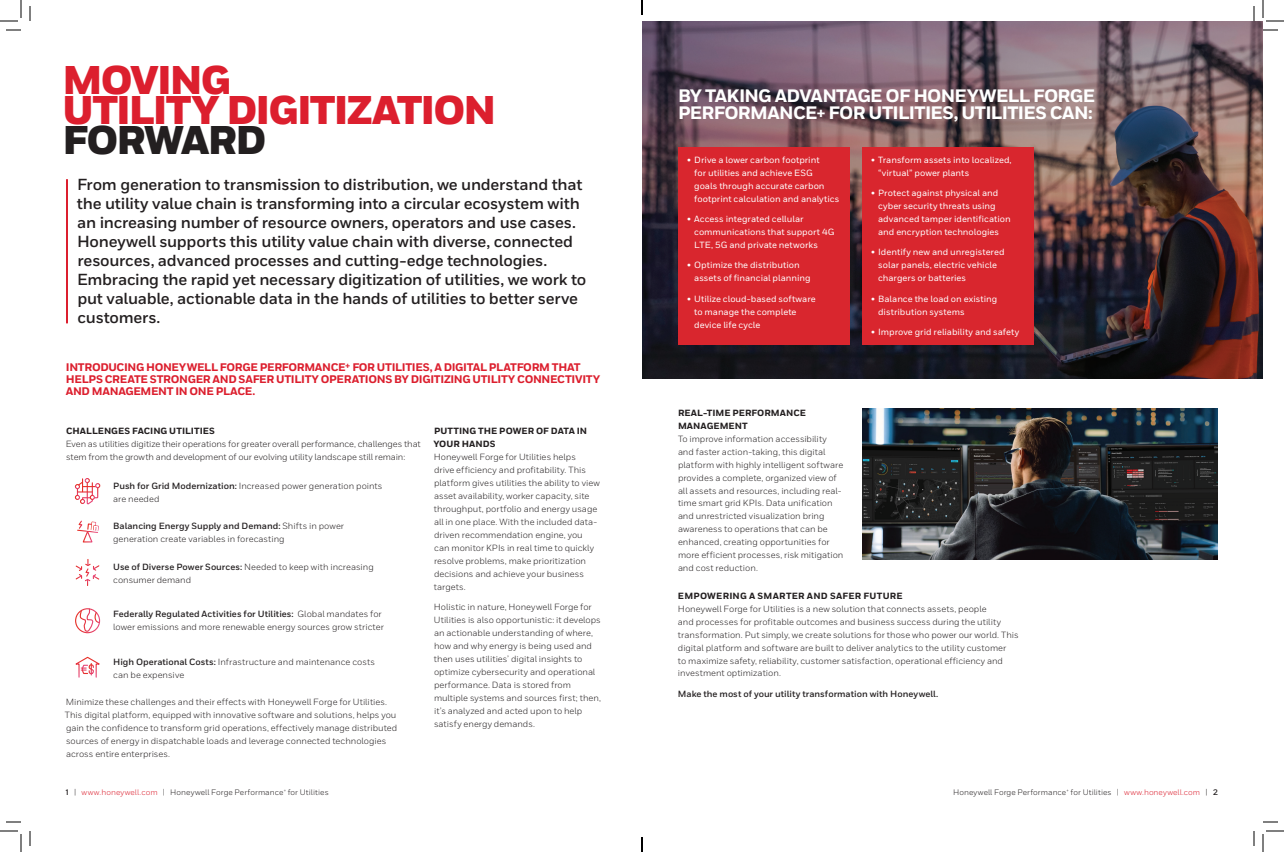
<style>
.page{position:relative;width:1284px;height:852px;background:#fff}
.page>*{position:absolute;margin:0;border:0;box-sizing:border-box;transform-origin:0 0}
.t1{font:900 40px/30px "Honeywell Sans";letter-spacing:-.05em;color:#dc1f2e}
.t2{font:900 40px "Honeywell Sans";letter-spacing:-.045em;color:#231f20}
.t3{font:800 18px/17px "Honeywell Sans";letter-spacing:-.035em;color:#fff}
.t4{font:700 16px/19px "Honeywell Sans";letter-spacing:-.015em;color:#231f20}
.t5{font:800 11px/12px "Honeywell Sans";letter-spacing:-.03em;color:#dc1f2e}
.t6{font:9px/13px "Honeywell Sans";color:#231f20}
.t7{font:500 9px/13px "Honeywell Sans";color:#fff}
.t8{font:800 9px/13px "Honeywell Sans";letter-spacing:.005em;color:#231f20}
.t9{font:700 9px "Honeywell Sans";color:#231f20}
.t10{font:800 9px "Honeywell Sans";letter-spacing:.025em;color:#231f20}
.t11{font:8px "Honeywell Sans";letter-spacing:.01em;color:#231f20}
.s1{font-weight:700}
.s2{color:#dc1f2e}
</style>
<div class="page">
<img style="left:642px;top:21px;width:621px;height:357px">
<div style="left:678px;top:147px;width:172px;height:198px;background:#d9262e"></div>
<div style="left:862px;top:147px;width:172px;height:198px;background:#d9262e"></div>
<img style="left:862px;top:409px;width:356px;height:150px">
<hr style="left:66px;top:179px;width:2px;height:144px;background:#dc1f2e">
<svg style="left:75px;top:478px;width:25px;height:27px"></svg>
<svg style="left:77px;top:520px;width:22px;height:23px"></svg>
<svg style="left:75px;top:559px;width:25px;height:27px"></svg>
<div style="left:75px;top:608px;width:25px;height:25px;border:1px solid #fff;border-radius:50%"></div>
<svg style="left:80px;top:608px;width:21px;height:25px"></svg>
<svg style="left:75px;top:657px;width:25px;height:21px"></svg>
<svg style="left:6px;top:29px;width:15px;height:2px"></svg>
<svg style="left:1263px;top:29px;width:15px;height:2px"></svg>
<svg style="left:6px;top:821px;width:15px;height:2px"></svg>
<svg style="left:1263px;top:821px;width:15px;height:2px"></svg>
<svg style="left:29px;top:6px;width:2px;height:15px"></svg>
<svg style="left:29px;top:831px;width:2px;height:15px"></svg>
<svg style="left:1253px;top:6px;width:2px;height:15px"></svg>
<svg style="left:1253px;top:831px;width:2px;height:15px"></svg>
<svg style="left:0;top:0;width:22px;height:22px"></svg>
<svg style="left:0;top:830px;width:22px;height:22px"></svg>
<svg style="left:1262px;top:0;width:22px;height:22px"></svg>
<svg style="left:1262px;top:830px;width:22px;height:22px"></svg>
<svg style="left:641px;top:0;width:2px;height:15px"></svg>
<svg style="left:641px;top:837px;width:2px;height:15px"></svg>
<h1 class="t1" style="left:63px;top:67px;width:435px">MOVING<br>UTILITY DIGITIZATION</h1>
<h1 class="t2" style="left:63px;top:115px;width:205px">FORWARD</h1>
<p class="t4" style="left:77px;top:176px;width:511px">From generation to transmission to distribution, we understand that the utility value chain is transforming into a circular ecosystem with an increasing number of resource owners, operators and use cases.<br>Honeywell supports this utility value chain with diverse, connected resources, advanced processes and cutting-edge technologies.<br>Embracing the rapid yet necessary digitization of utilities, we work to put valuable, actionable data in the hands of utilities to better serve customers.</p>
<p class="t5" style="left:66px;top:362px;width:536px">INTRODUCING HONEYWELL FORGE PERFORMANCE<sup>+</sup> FOR UTILITIES, A DIGITAL PLATFORM THAT<br>HELPS CREATE STRONGER AND SAFER UTILITY OPERATIONS BY DIGITIZING UTILITY CONNECTIVITY<br>AND MANAGEMENT IN ONE PLACE.</p>
<p class="t8" style="left:66px;top:425px;width:150px">CHALLENGES FACING UTILITIES</p>
<p class="t6" style="left:66px;top:437px;width:356px">Even as utilities digitize their operations for greater overall performance, challenges that stem from the growth and development of our evolving utility landscape still remain:</p>
<p class="t6" style="left:113px;top:479px;width:271px"><span class="s1">Push for Grid Modernization:</span> Increased power generation points are needed</p>
<p class="t6" style="left:113px;top:519px;width:232px"><span class="s1">Balancing Energy Supply and Demand:</span> Shifts in power generation create variables in forecasting</p>
<p class="t6" style="left:113px;top:560px;width:262px"><span class="s1">Use of Diverse Power Sources:</span> Needed to keep with increasing consumer demand</p>
<p class="t6" style="left:113px;top:608px;width:272px"><span class="s1">Federally Regulated Activities for Utilities:</span> Global mandates for lower emissions and more renewable energy sources grow stricter</p>
<p class="t6" style="left:113px;top:656px;width:263px"><span class="s1">High Operational Costs:</span> Infrastructure and maintenance costs can be expensive</p>
<p class="t6" style="left:65px;top:695px;width:334px">Minimize these challenges and their effects with Honeywell Forge for Utilities.<br>This digital platform, equipped with innovative software and solutions, helps you gain the confidence to transform grid operations, effectively manage distributed sources of energy in dispatchable loads and leverage connected technologies across entire enterprises.</p>
<p class="t8" style="left:433px;top:425px;width:155px">PUTTING THE POWER OF DATA IN<br>YOUR HANDS</p>
<p class="t6" style="left:434px;top:450px;width:167px">Honeywell Forge for Utilities helps<br>drive efficiency and profitability. This platform gives utilities the ability to view asset availability, worker capacity, site throughput, portfolio and energy usage all in one place. With the included data&shy;driven recommendation engine, you can monitor KPIs in real time to quickly resolve problems, make prioritization decisions and achieve your business targets.</p>
<p class="t6" style="left:434px;top:601px;width:169px">Holistic in nature, Honeywell Forge for Utilities is also opportunistic: it develops an actionable understanding of where, how and why energy is being used and then uses utilities’ digital insights to optimize cybersecurity and operational performance. Data is stored from multiple systems and sources first; then, it’s analyzed and acted upon to help satisfy energy demands.</p>
<p class="t11" style="left:66px;top:787px;width:264px"><span class="s1">1</span> | <span class="s2">www.honeywell.com</span> | Honeywell Forge Performance<sup>+</sup> for Utilities</p>
<h2 class="t3" style="left:678px;top:88px;width:419px">BY TAKING ADVANTAGE OF HONEYWELL FORGE<br>PERFORMANCE+ FOR UTILITIES, UTILITIES CAN:</h2>
<p class="t7" style="left:694px;top:154px;width:147px;text-indent:-7px">• Drive a lower carbon footprint<br>for utilities and achieve ESG<br>goals through accurate carbon footprint calculation and analytics</p>
<p class="t7" style="left:694px;top:213px;width:142px;text-indent:-7px">• Access integrated cellular communications that support 4G<br>LTE, 5G and private networks</p>
<p class="t7" style="left:694px;top:259px;width:118px;text-indent:-7px">• Optimize the distribution assets of financial planning</p>
<p class="t7" style="left:694px;top:292px;width:123px;text-indent:-7px">• Utilize cloud-based software to manage the complete device life cycle</p>
<p class="t7" style="left:878px;top:154px;width:135px;text-indent:-7px">• Transform assets into localized, “virtual” power plants</p>
<p class="t7" style="left:878px;top:187px;width:134px;text-indent:-7px">• Protect against physical and cyber security threats using advanced tamper identification and encryption technologies</p>
<p class="t7" style="left:878px;top:246px;width:128px;text-indent:-7px">• Identify new and unregistered solar panels, electric vehicle chargers or batteries</p>
<p class="t7" style="left:878px;top:292px;width:121px;text-indent:-7px">• Balance the load on existing distribution systems</p>
<p class="t7" style="left:871px;top:325px;width:150px">• Improve grid reliability and safety</p>
<p class="t8" style="left:678px;top:406px;width:129px">REAL-TIME PERFORMANCE<br>MANAGEMENT</p>
<p class="t6" style="left:678px;top:432px;width:167px">To improve information accessibility and faster action-taking, this digital platform with highly intelligent software provides a complete, organized view of all assets and resources, including real&shy;time smart grid KPIs. Data unification and unrestricted visualization bring awareness to operations that can be enhanced, creating opportunities for more efficient processes, risk mitigation and cost reduction.</p>
<p class="t10" style="left:678px;top:590px;width:226px">EMPOWERING A SMARTER AND SAFER FUTURE</p>
<p class="t6" style="left:678px;top:602px;width:342px">Honeywell Forge for Utilities is a new solution that connects assets, people<br>and processes for profitable outcomes and business success during the utility transformation. Put simply, we create solutions for those who power our world. This digital platform and software are built to deliver analytics to the utility customer<br>to maximize safety, reliability, customer satisfaction, operational efficiency and investment optimization.</p>
<p class="t9" style="left:678px;top:688px;width:262px">Make the most of your utility transformation with Honeywell.</p>
<p class="t11" style="left:953px;top:787px;width:266px">Honeywell Forge Performance<sup>+</sup> for Utilities | <span class="s2">www.honeywell.com</span> | <span class="s1">2</span></p>
</div>
